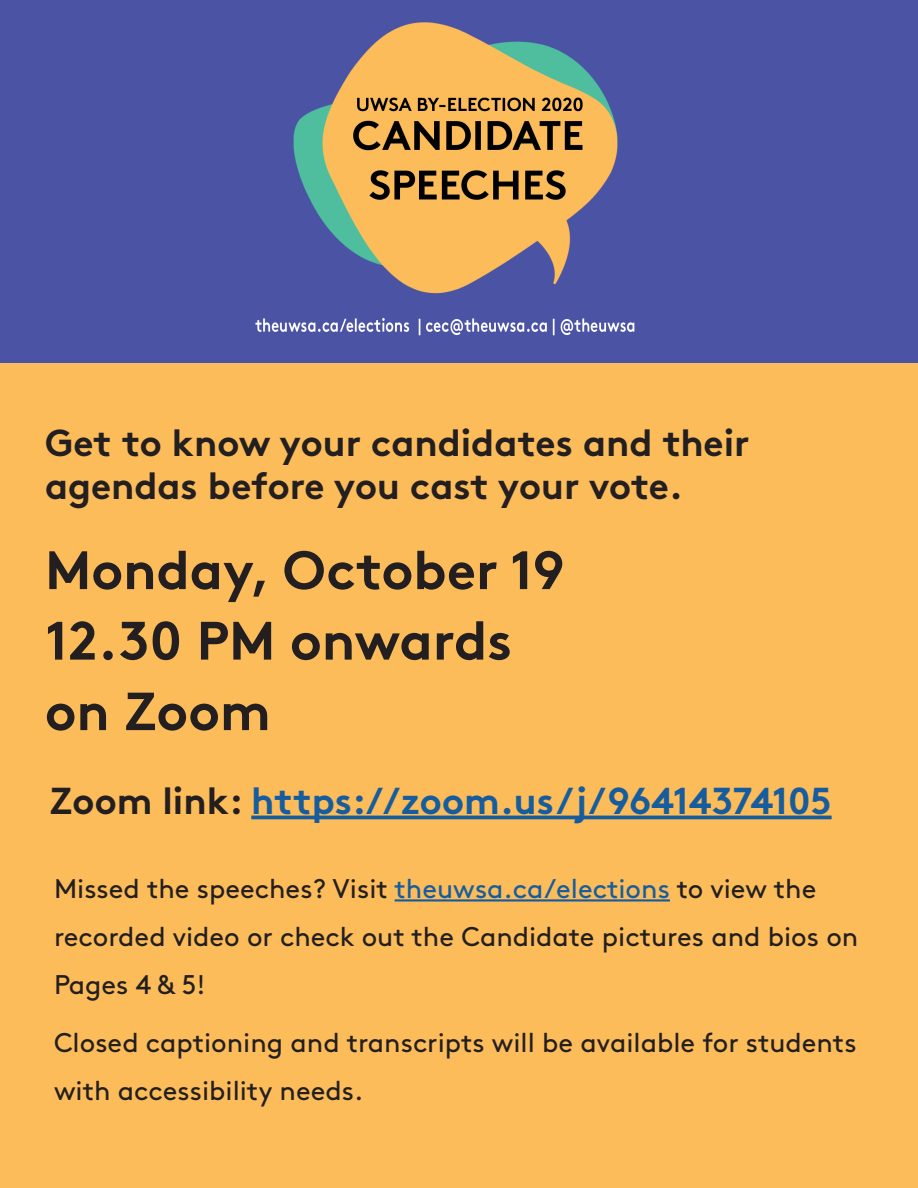
<style>
.page{position:relative;width:918px;height:1188px;background:#fff}
.page>*{position:absolute;margin:0;border:0;box-sizing:border-box;transform-origin:0 0}
.t1{font:700 54px "Brown";color:#231f20}
.t2{font:700 53.55px "Brown";color:#231f20}
.t3{font:700 37.5px "Brown";color:#231f20}
.t4{font:700 37.5px "Brown";color:#175d9e}
.t5{font:27px/48px "Brown Std";color:#231f20}
.s1{color:#231f20}
.s2{color:#175d9e}
</style>
<div class="page">
<div style="left:0;top:274px;width:918px;height:914px;background:#fcbc5a"></div>
<img style="left:0;top:0;width:918px;height:362px">
<hr style="left:251px;top:816px;width:581px;height:3px;background:#175d9e">
<hr style="left:395px;top:899px;width:275px;height:3px;background:#175d9e">
<p class="t3" style="left:45px;top:412px;width:706px">Get to know your candidates and their</p>
<p class="t3" style="left:45px;top:456px;width:639px">agendas before you cast your vote.</p>
<p class="t1" style="left:45px;top:526px;width:521px">Monday, October 19</p>
<p class="t1" style="left:45px;top:597px;width:469px">12.30 PM onwards</p>
<p class="t2" style="left:45px;top:668px;width:227px">on Zoom</p>
<p class="t4" style="left:50px;top:770px;width:784px"><span class="s1">Zoom link:</span> https://zoom.us/j/96414374105</p>
<p class="t5" style="left:54px;top:865px;width:764px">Missed the speeches? Visit <span class="s2">theuwsa.ca/elections</span> to view the</p>
<p class="t5" style="left:54px;top:913px;width:806px">recorded video or check out the Candidate pictures and bios on<br>Pages 4 &amp; 5!</p>
<p class="t5" style="left:54px;top:1019px;width:804px">Closed captioning and transcripts will be available for students with accessibility needs.</p>
</div>
